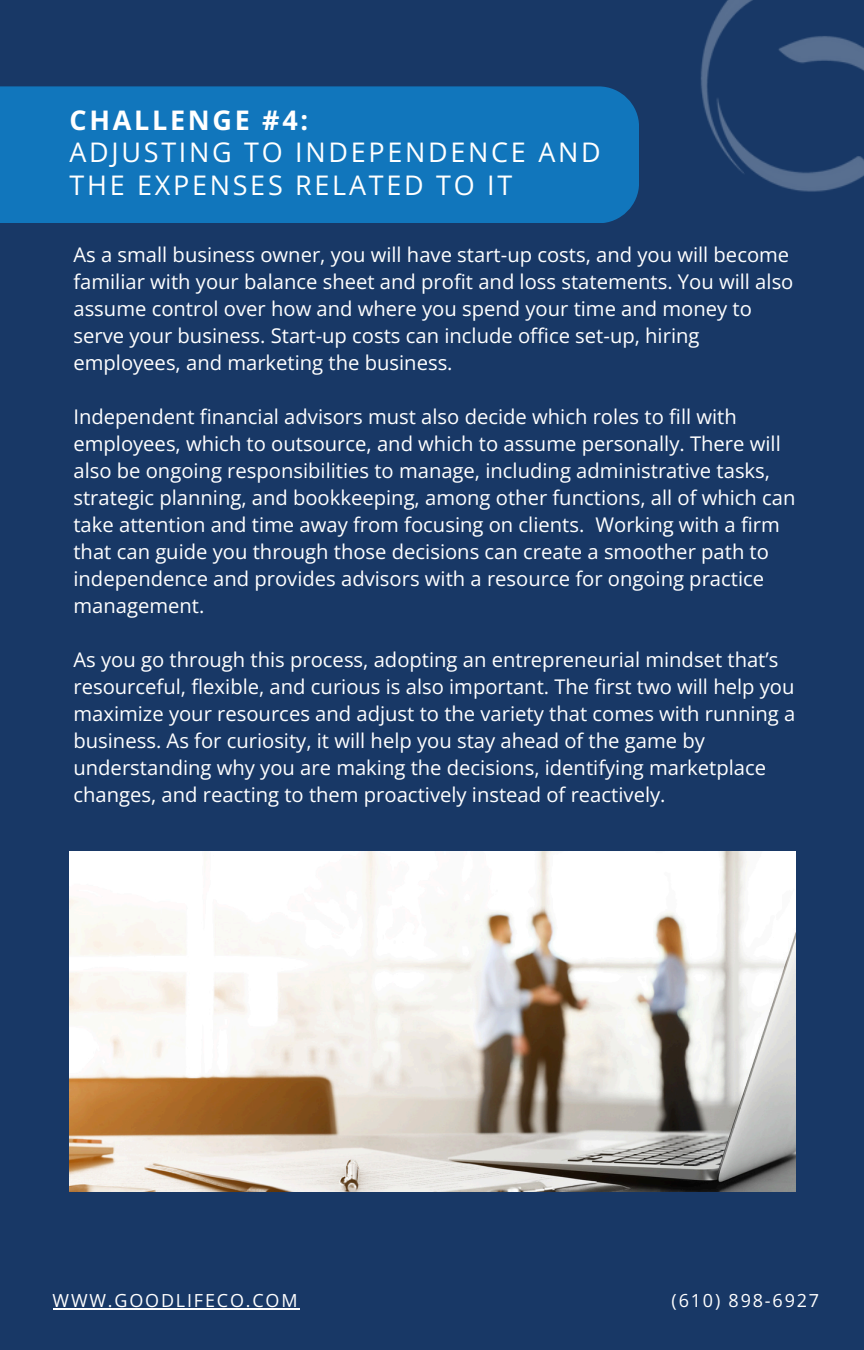
<style>
.page{position:relative;width:864px;height:1350px;background:#183866}
.page>*{position:absolute;margin:0;border:0;box-sizing:border-box;transform-origin:0 0}
.t1{font:27px/31.9px "Open Sans";letter-spacing:.1em;color:#fff}
.t2{font:20.25px/27px "Open Sans";color:#fff}
.t3{font:18px "Open Sans";letter-spacing:.1em;color:#fff}
.s1{font-weight:700}
</style>
<div class="page">
<div style="left:0;top:86px;width:639px;height:137px;background:#1176bc"></div>
<img style="left:70px;top:851px;width:725px;height:341px">
<hr style="left:53px;top:1309px;width:246px;height:1px;background:#fff">
<img style="left:700px;top:0;width:164px;height:192px">
<h1 class="t1" style="left:70px;top:104px;width:533px"><span class="s1">CHALLENGE #4:<br></span>ADJUSTING TO INDEPENDENCE AND<br>THE EXPENSES RELATED TO IT</h1>
<p class="t2" style="left:73px;top:241px;width:722px">As a small business owner, you will have start-up costs, and you will become familiar with your balance sheet and profit and loss statements. You will also assume control over how and where you spend your time and money to serve your business. Start-up costs can include office set-up, hiring employees, and marketing the business.</p>
<h2 class="t2" style="left:73px;top:403px;width:724px">Independent financial advisors must also decide which roles to fill with employees, which to outsource, and which to assume personally. There will also be ongoing responsibilities to manage, including administrative tasks, strategic planning, and bookkeeping, among other functions, all of which can take attention and time away from focusing on clients. Working with a firm that can guide you through those decisions can create a smoother path to independence and provides advisors with a resource for ongoing practice management.</h2>
<h2 class="t2" style="left:73px;top:646px;width:723px">As you go through this process, adopting an entrepreneurial mindset that’s resourceful, flexible, and curious is also important. The first two will help you maximize your resources and adjust to the variety that comes with running a business. As for curiosity, it will help you stay ahead of the game by understanding why you are making the decisions, identifying marketplace changes, and reacting to them proactively instead of reactively.</h2>
<h2 class="t3" style="left:53px;top:1288px;width:246px">WWW.GOODLIFECO.COM</h2>
<p class="t3" style="left:672px;top:1288px;width:149px">(610) 898-6927</p>
</div>
